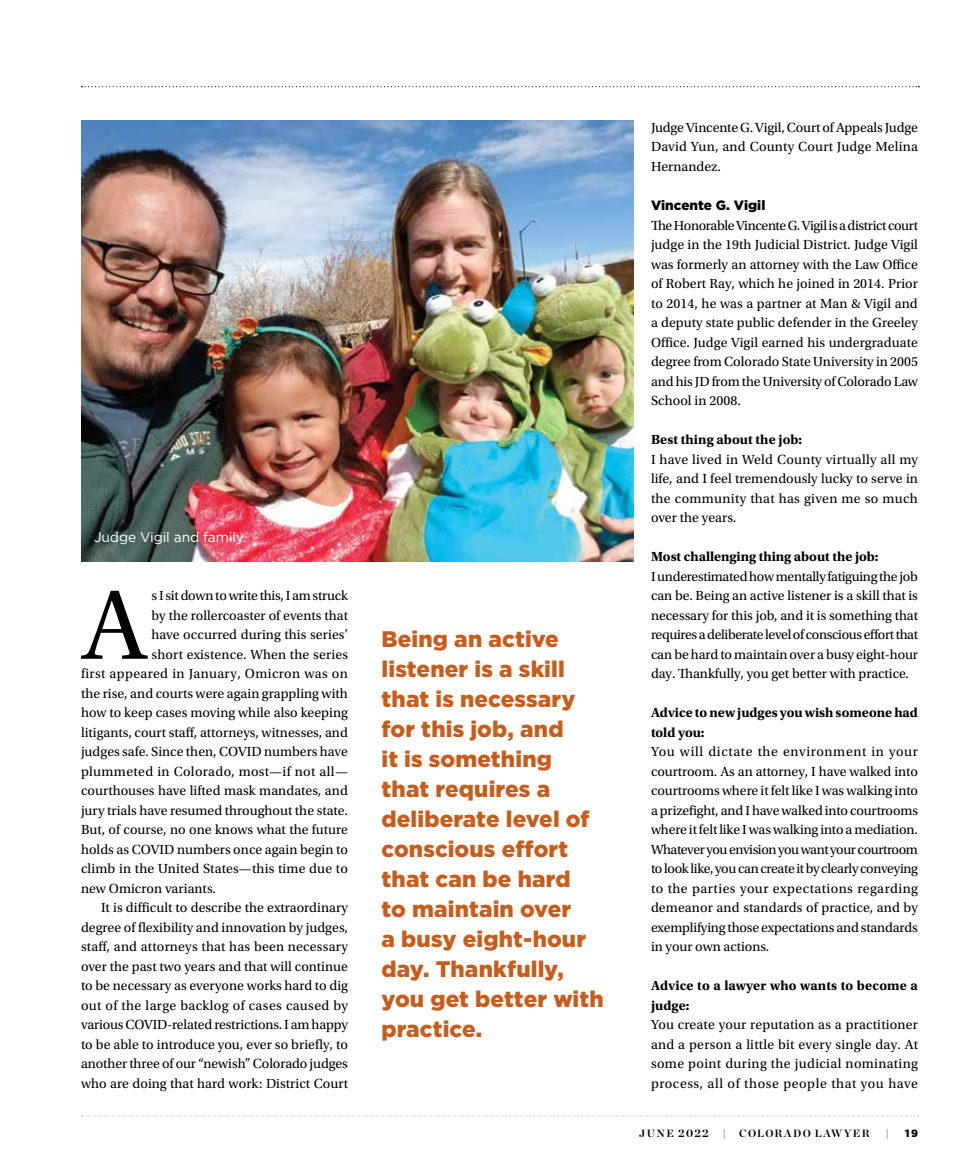
<style>
.page{position:relative;width:972px;height:1175px;background:#fff}
.page>*{position:absolute;margin:0;border:0;box-sizing:border-box;transform-origin:0 0}
.t1{font:103.5px "Utopia Std";color:#000}
.t2{font:900 22.5px/30px "Gotham";letter-spacing:.005em;color:#c85c1a}
.t3{font:13.8px/19.5px "Utopia Std";letter-spacing:.005em;color:#000;text-align:justify}
.t4{font:700 13.8px/19.5px "Utopia Std";letter-spacing:.005em;color:#000}
.t5{font:13.8px "Utopia Std";letter-spacing:.025em;color:#000}
.t6{font:13.8px "Utopia Std";letter-spacing:-.015em;color:#000}
.t7{font:13.8px "Gotham";letter-spacing:-.01em;color:#fff}
.t8{font:900 13.5px "Gotham";letter-spacing:.005em;color:#000}
.t9{font:700 10.5px "Chronicle Display";letter-spacing:.12em;color:#000}
.t10{font:700 10.5px "Chronicle Display";letter-spacing:.14em;color:#000}
.t11{font:900 10.5px "Gotham";color:#000}
.s1{font-size:11.25px}
</style>
<div class="page">
<svg style="left:81px;top:1115px;width:838px;height:1px"></svg>
<svg style="left:82px;top:86px;width:837px;height:1px"></svg>
<img style="left:81px;top:121px;width:552px;height:440px">
<p class="t7" style="left:94px;top:528px;width:154px">Judge Vigil and family.</p>
<h1 class="t1" style="left:82px;top:569px;width:67px">A</h1>
<p class="t6" style="left:152px;top:588px;width:198px">s I sit down to write this, I am struck</p>
<p class="t3" style="left:152px;top:606px;width:198px">by the rollercoaster of events that</p>
<p class="t3" style="left:152px;top:625px;width:198px">have occurred during this series’</p>
<p class="t3" style="left:152px;top:645px;width:198px">short existence. When the series</p>
<p class="t5" style="left:81px;top:666px;width:268px">first appeared in January, Omicron was on</p>
<p class="t3" style="left:81px;top:683px;width:268px">the rise, and courts were again grappling with</p>
<p class="t3" style="left:81px;top:703px;width:268px">how to keep cases moving while also keeping</p>
<p class="t3" style="left:81px;top:722px;width:269px">litigants, court staff, attorneys, witnesses, and</p>
<p class="t3" style="left:81px;top:742px;width:268px">judges safe. Since then, COVID numbers have</p>
<p class="t5" style="left:81px;top:764px;width:269px">plummeted in Colorado, most—if not all—</p>
<p class="t3" style="left:81px;top:781px;width:268px">courthouses have lifted mask mandates, and</p>
<p class="t3" style="left:81px;top:800px;width:269px">jury trials have resumed throughout the state.</p>
<p class="t3" style="left:81px;top:820px;width:269px">But, of course, no one knows what the future</p>
<p class="t3" style="left:81px;top:839px;width:269px">holds as COVID numbers once again begin to</p>
<p class="t3" style="left:81px;top:859px;width:268px">climb in the United States—this time due to</p>
<p class="t3" style="left:81px;top:878px;width:136px">new Omicron variants.</p>
<p class="t3" style="left:101px;top:898px;width:248px">It is difficult to describe the extraordinary</p>
<p class="t3" style="left:81px;top:917px;width:268px">degree of flexibility and innovation by judges,</p>
<p class="t3" style="left:81px;top:937px;width:268px">staff, and attorneys that has been necessary</p>
<p class="t3" style="left:81px;top:956px;width:268px">over the past two years and that will continue</p>
<p class="t3" style="left:81px;top:976px;width:268px">to be necessary as everyone works hard to dig</p>
<p class="t5" style="left:81px;top:997px;width:269px">out of the large backlog of cases caused by</p>
<p class="t3" style="left:81px;top:1015px;width:268px">various COVID-related restrictions. I am happy</p>
<p class="t3" style="left:81px;top:1034px;width:268px">to be able to introduce you, ever so briefly, to</p>
<p class="t3" style="left:81px;top:1054px;width:268px">another three of our “newish” Colorado judges</p>
<p class="t3" style="left:81px;top:1073px;width:269px">who are doing that hard work: District Court</p>
<h2 class="t2" style="left:382px;top:623px;width:224px">Being an active listener is a skill that is necessary for this job, and<br>it is something that requires a deliberate level of conscious effort that can be hard<br>to maintain over<br>a busy eight-hour day. Thankfully, you get better with practice.</h2>
<p class="t3" style="left:651px;top:118px;width:269px">Judge Vincente G. Vigil, Court of Appeals Judge David Yun, and County Court Judge Melina Hernandez.</p>
<p class="t8" style="left:651px;top:196px;width:116px">Vincente G. Vigil</p>
<p class="t3" style="left:651px;top:216px;width:269px">The Honorable Vincente G. Vigil is a district court judge in the 19th Judicial District. Judge Vigil was formerly an attorney with the Law Office of Robert Ray, which he joined in 2014. Prior to 2014, he was a partner at Man &amp; Vigil and a deputy state public defender in the Greeley Office. Judge Vigil earned his undergraduate degree from Colorado State University in 2005 and his JD from the University of Colorado Law School in 2008.</p>
<p class="t4" style="left:651px;top:430px;width:153px">Best thing about the job:</p>
<p class="t3" style="left:651px;top:449px;width:269px">I have lived in Weld County virtually all my life, and I feel tremendously lucky to serve in the community that has given me so much over the years.</p>
<p class="t4" style="left:651px;top:547px;width:229px">Most challenging thing about the job:</p>
<p class="t3" style="left:651px;top:566px;width:269px">I underestimated how mentally fatiguing the job can be. Being an active listener is a skill that is necessary for this job, and it is something that requires a deliberate level of conscious effort that can be hard to maintain over a busy eight-hour day. Thankfully, you get better with practice.</p>
<p class="t4" style="left:651px;top:703px;width:268px">Advice to new judges you wish someone had told you:</p>
<p class="t3" style="left:651px;top:742px;width:269px">You will dictate the environment in your courtroom. As an attorney, I have walked into courtrooms where it felt like I was walking into a prizefight, and I have walked into courtrooms where it felt like I was walking into a mediation.<br>Whatever you envision you want your courtroom to look like, you can create it by clearly conveying to the parties your expectations regarding demeanor and standards of practice, and by exemplifying those expectations and standards in your own actions.</p>
<p class="t4" style="left:651px;top:976px;width:268px">Advice to a lawyer who wants to become a judge:</p>
<p class="t3" style="left:651px;top:1015px;width:269px">You create your reputation as a practitioner and a person a little bit every single day. At some point during the judicial nominating process, all of those people that you have</p>
<p class="t10" style="left:639px;top:1125px;width:71px">JUNE <span class="s1">2022</span></p>
<p class="t10" style="left:723px;top:1125px;width:5px">|</p>
<p class="t9" style="left:739px;top:1125px;width:132px">COLORADO LAWYER</p>
<p class="t10" style="left:886px;top:1125px;width:5px">|</p>
<p class="t11" style="left:905px;top:1126px;width:14px">19</p>
</div>
